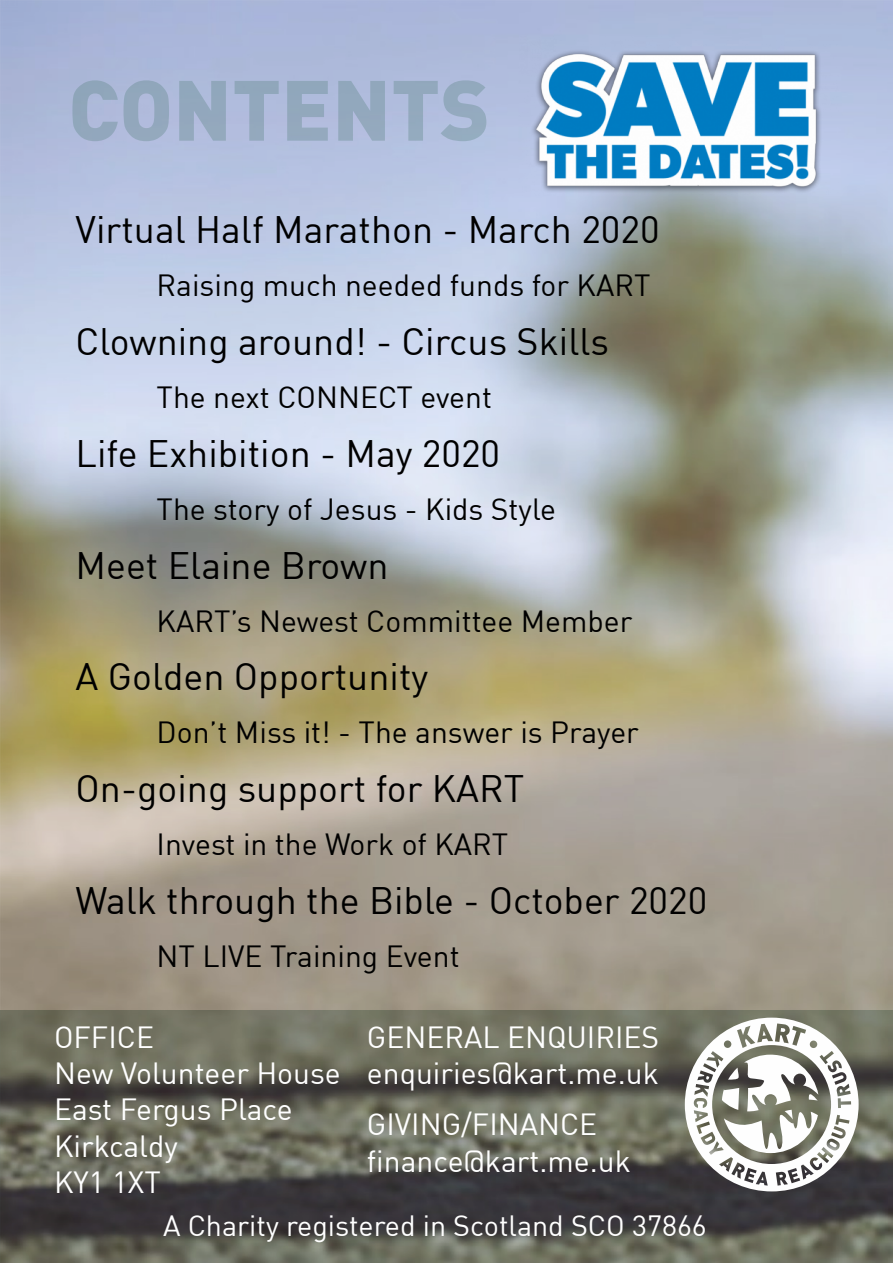
<style>
.page{position:relative;width:893px;height:1263px;background:#fff}
.page>*{position:absolute;margin:0;border:0;box-sizing:border-box;transform-origin:0 0}
.t1{font:900 84px "DIN";color:rgb(95 135 135/.37)}
.t2{font:37.5px "DIN";color:#000}
.t3{font:30px "DIN";color:#000}
.t4{font:30px/36.3px "DIN";color:#fff}
.t5{font:28.65px "DIN";color:#fff}
</style>
<div class="page">
<img style="left:0;top:1px;width:892px;height:1262px">
<img style="left:518px;top:36px;width:322px;height:160px">
<svg style="left:685px;top:1018px;width:174px;height:173px"></svg>
<h1 class="t1" style="left:68px;top:63px;width:423px">CONTENTS</h1>
<p class="t2" style="left:76px;top:206px;width:586px">Virtual Half Marathon - March 2020</p>
<p class="t3" style="left:157px;top:267px;width:495px">Raising much needed funds for KART</p>
<p class="t2" style="left:76px;top:318px;width:535px">Clowning around! - Circus Skills</p>
<p class="t3" style="left:157px;top:379px;width:337px">The next CONNECT event</p>
<p class="t2" style="left:76px;top:430px;width:426px">Life Exhibition - May 2020</p>
<p class="t3" style="left:157px;top:490px;width:401px">The story of Jesus - Kids Style</p>
<p class="t2" style="left:76px;top:542px;width:314px">Meet Elaine Brown</p>
<p class="t3" style="left:157px;top:602px;width:477px">KART’s Newest Committee Member</p>
<p class="t2" style="left:76px;top:653px;width:354px">A Golden Opportunity</p>
<p class="t3" style="left:157px;top:714px;width:484px">Don’t Miss it! - The answer is Prayer</p>
<p class="t2" style="left:76px;top:765px;width:450px">On-going support for KART</p>
<p class="t3" style="left:157px;top:825px;width:353px">Invest in the Work of KART</p>
<p class="t2" style="left:76px;top:877px;width:633px">Walk through the Bible - October 2020</p>
<p class="t3" style="left:157px;top:937px;width:305px">NT LIVE Training Event</p>
<p class="t4" style="left:54px;top:1018px;width:288px">OFFICE<br>New Volunteer House<br>East Fergus Place<br>Kirkcaldy<br>KY1 1XT</p>
<p class="t4" style="left:367px;top:1018px;width:294px">GENERAL ENQUIRIES enquiries@kart.me.uk</p>
<p class="t4" style="left:367px;top:1105px;width:266px">GIVING/FINANCE finance@kart.me.uk</p>
<p class="t5" style="left:163px;top:1208px;width:545px">A Charity registered in Scotland SCO 37866</p>
</div>
